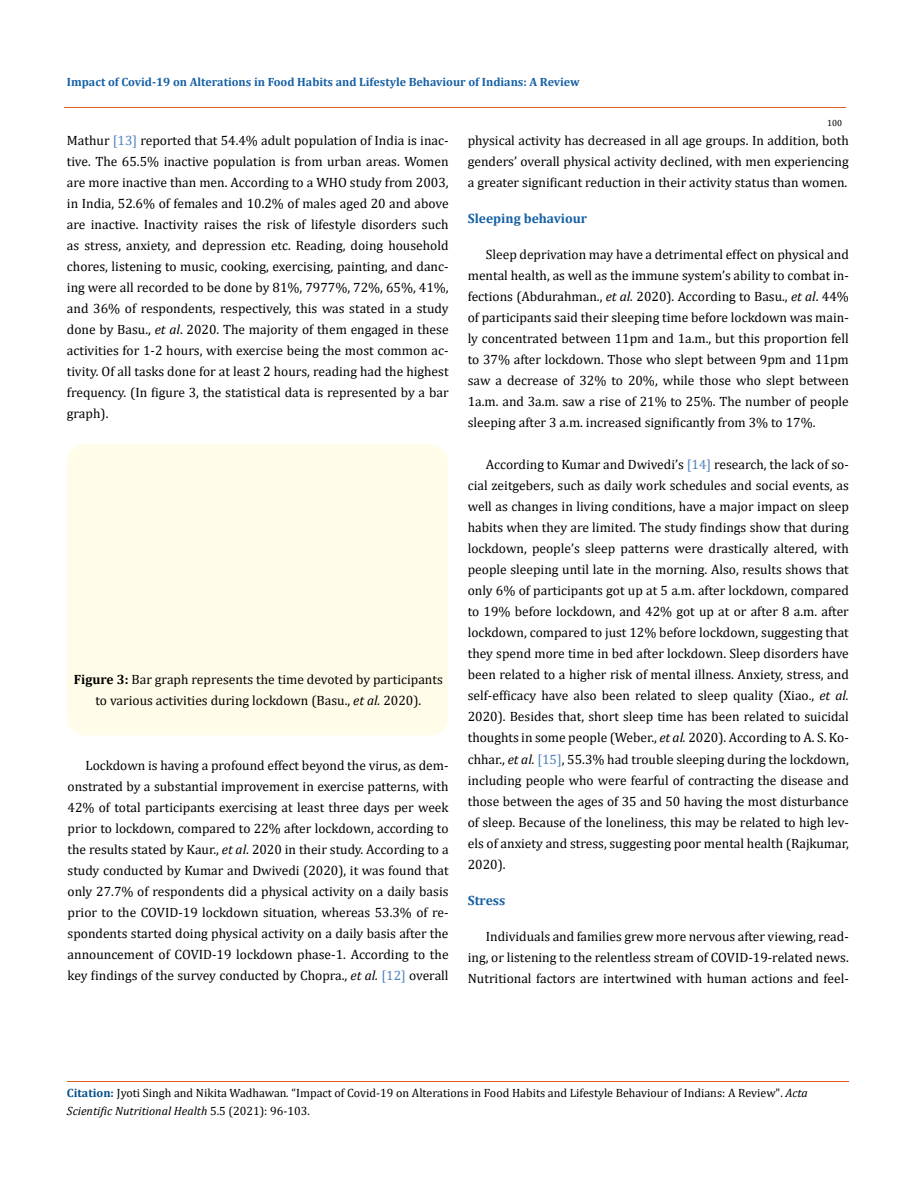
<style>
.page{position:relative;width:917px;height:1188px;background:#fff}
.page>*{position:absolute;margin:0;border:0;box-sizing:border-box;transform-origin:0 0}
.t1{font:13.5px/21px "Cambria";color:#000;text-align:justify}
.t2{font:700 13.5px "Cambria";color:#1560a6}
.t3{font:12px/18px "Cambria";color:#000}
.t4{font:700 12px "Cambria";color:#1560a6}
.t5{font:9px "Cambria";color:#000}
.s1{color:#4f81bd}
.s2{font-style:italic}
.s3{font-weight:700}
.s4{font-weight:700;color:#035089}
</style>
<div class="page">
<div style="left:67px;top:444px;width:381px;height:292px;background:#fffde9;border-radius:18px"></div>
<hr style="left:64px;top:108px;width:781px;height:1px;background:#e05d1a">
<hr style="left:67px;top:1082px;width:781px;height:1px;background:#e05d1a">
<p class="t4" style="left:67px;top:73px;width:514px">Impact of Covid-19 on Alterations in Food Habits and Lifestyle Behaviour of Indians: A Review</p>
<p class="t5" style="left:827px;top:118px;width:16px">100</p>
<p class="t1" style="left:67px;top:130px;width:383px">Mathur <span class="s1">[13]</span> reported that 54.4% adult population of India is inac&shy;tive. The 65.5% inactive population is from urban areas. Women are more inactive than men. According to a WHO study from 2003, in India, 52.6% of females and 10.2% of males aged 20 and above are inactive. Inactivity raises the risk of lifestyle disorders such as stress, anxiety, and depression etc. Reading, doing household chores, listening to music, cooking, exercising, painting, and danc&shy;ing were all recorded to be done by 81%, 7977%, 72%, 65%, 41%, and 36% of respondents, respectively, this was stated in a study done by Basu., <span class="s2">et al</span>. 2020. The majority of them engaged in these activities for 1-2 hours, with exercise being the most common ac&shy;tivity. Of all tasks done for at least 2 hours, reading had the highest frequency. (In figure 3, the statistical data is represented by a bar graph).</p>
<p class="t1" style="left:74px;top:669px;width:370px;text-align:center"><span class="s3">Figure 3:</span> Bar graph represents the time devoted by participants to various activities during lockdown (Basu., <span class="s2">et al.</span> 2020).</p>
<p class="t1" style="left:68px;top:754px;width:382px;text-indent:18px">Lockdown is having a profound effect beyond the virus, as dem&shy;onstrated by a substantial improvement in exercise patterns, with 42% of total participants exercising at least three days per week prior to lockdown, compared to 22% after lockdown, according to the results stated by Kaur., <span class="s2">et al</span>. 2020 in their study. According to a study conducted by Kumar and Dwivedi (2020), it was found that only 27.7% of respondents did a physical activity on a daily basis prior to the COVID-19 lockdown situation, whereas 53.3% of re&shy;spondents started doing physical activity on a daily basis after the announcement of COVID-19 lockdown phase-1. According to the key findings of the survey conducted by Chopra., <span class="s2">et al.</span> <span class="s1">[12]</span> overall</p>
<p class="t1" style="left:468px;top:130px;width:382px">physical activity has decreased in all age groups. In addition, both genders’ overall physical activity declined, with men experiencing a greater significant reduction in their activity status than women.</p>
<p class="t2" style="left:468px;top:209px;width:121px">Sleeping behaviour</p>
<p class="t1" style="left:468px;top:244px;width:382px;text-indent:18px">Sleep deprivation may have a detrimental effect on physical and mental health, as well as the immune system’s ability to combat in&shy;fections (Abdurahman., <span class="s2">et al.</span> 2020). According to Basu., <span class="s2">et al</span>. 44% of participants said their sleeping time before lockdown was main&shy;ly concentrated between 11pm and 1a.m., but this proportion fell to 37% after lockdown. Those who slept between 9pm and 11pm saw a decrease of 32% to 20%, while those who slept between 1a.m. and 3a.m. saw a rise of 21% to 25%. The number of people sleeping after 3 a.m. increased significantly from 3% to 17%.</p>
<p class="t1" style="left:468px;top:454px;width:382px;text-indent:18px">According to Kumar and Dwivedi’s <span class="s1">[14]</span> research, the lack of so&shy;cial zeitgebers, such as daily work schedules and social events, as well as changes in living conditions, have a major impact on sleep habits when they are limited. The study findings show that during lockdown, people’s sleep patterns were drastically altered, with people sleeping until late in the morning. Also, results shows that only 6% of participants got up at 5 a.m. after lockdown, compared to 19% before lockdown, and 42% got up at or after 8 a.m. after lockdown, compared to just 12% before lockdown, suggesting that they spend more time in bed after lockdown. Sleep disorders have been related to a higher risk of mental illness. Anxiety, stress, and self-efficacy have also been related to sleep quality (Xiao., <span class="s2">et al.<br></span>2020). Besides that, short sleep time has been related to suicidal thoughts in some people (Weber., <span class="s2">et al.</span> 2020). According to A. S. Ko&shy;chhar., <span class="s2">et al.</span> <span class="s1">[15]</span>, 55.3% had trouble sleeping during the lockdown, including people who were fearful of contracting the disease and those between the ages of 35 and 50 having the most disturbance of sleep. Because of the loneliness, this may be related to high lev&shy;els of anxiety and stress, suggesting poor mental health (Rajkumar, 2020).</p>
<p class="t2" style="left:468px;top:890px;width:39px">Stress</p>
<p class="t1" style="left:468px;top:925px;width:382px;text-indent:18px">Individuals and families grew more nervous after viewing, read&shy;ing, or listening to the relentless stream of COVID-19-related news.<br>Nutritional factors are intertwined with human actions and feel-</p>
<p class="t3" style="left:67px;top:1084px;width:742px"><span class="s4">Citation:</span> Jyoti Singh and Nikita Wadhawan<span class="s2">.</span> “Impact of Covid-19 on Alterations in Food Habits and Lifestyle Behaviour of Indians: A Review". <span class="s2">Acta<br>Scientific Nutritional Health</span> 5.5 (2021): 96-103.</p>
</div>
